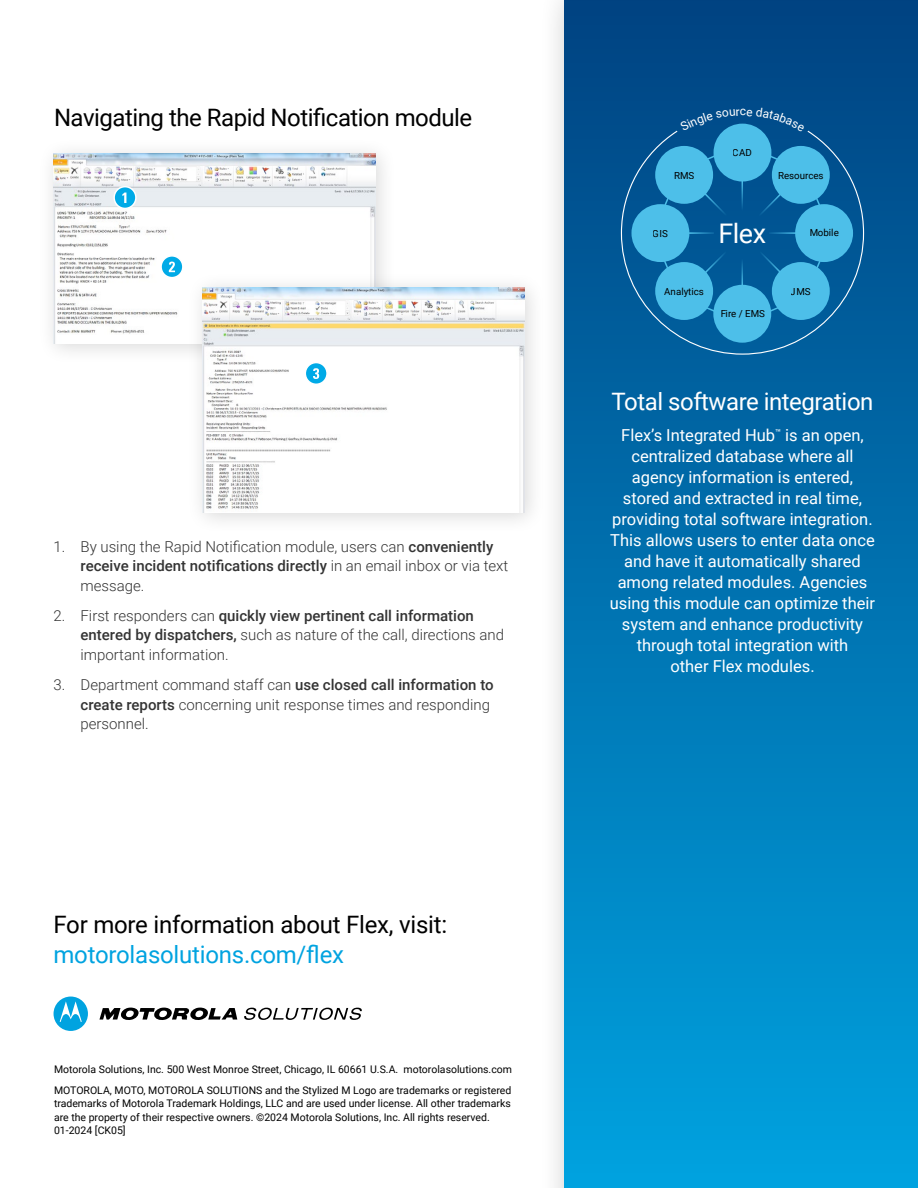
<style>
.page{position:relative;width:918px;height:1188px;background:#fff}
.page>*{position:absolute;margin:0;border:0;box-sizing:border-box;transform-origin:0 0}
.t1{font:27px "Roboto";color:#fff}
.t2{font:24px "Roboto";letter-spacing:-.02em;color:#000}
.t3{font:24px "Roboto";letter-spacing:-.01em;color:#00a3e0}
.t4{font:24px "Roboto";letter-spacing:-.02em;color:#fff}
.t5{font:16.5px/21px "Roboto";color:#fff;text-align:center}
.t6{font:300 15px/19.5px "Roboto";color:#343434}
.t7{font:12px "Roboto";color:#fff}
.t8{font:10.5px/13.5px "Roboto";color:#000}
.t9{font:9.75px "Roboto";color:#000}
.s1{font-weight:500}
</style>
<div class="page">
<div style="left:38px;top:138px;width:359px;height:227px;background:#000;opacity:.15"></div>
<img style="left:54px;top:154px;width:322px;height:190px">
<div style="left:186px;top:271px;width:360px;height:263px;background:#000;opacity:.15"></div>
<img style="left:202px;top:287px;width:322px;height:226px">
<div style="left:114px;top:187px;width:22px;height:21px;background:#00aae7;border-radius:50%"></div>
<div style="left:113px;top:186px;width:24px;height:23px;border:2px solid #fff;border-radius:50%"></div>
<svg style="left:122px;top:193px;width:4px;height:10px"></svg>
<svg style="left:161px;top:256px;width:22px;height:22px"></svg>
<div style="left:160px;top:255px;width:24px;height:23px;border:2px solid #fff;border-radius:50%"></div>
<svg style="left:169px;top:262px;width:6px;height:10px"></svg>
<div style="left:305px;top:363px;width:22px;height:21px;background:#00aae7;border-radius:50%"></div>
<div style="left:305px;top:362px;width:23px;height:23px;border:2px solid #fff;border-radius:50%"></div>
<svg style="left:313px;top:368px;width:6px;height:11px"></svg>
<svg style="left:99px;top:1008px;width:138px;height:12px"></svg>
<svg style="left:54px;top:997px;width:34px;height:34px"></svg>
<svg style="left:244px;top:1008px;width:118px;height:12px"></svg>
<div style="left:539px;top:0;width:379px;height:1188px;background:#000;opacity:.25"></div>
<div style="left:564px;top:0;width:354px;height:1188px;background:linear-gradient(to bottom,#004281,#00a2df)"></div>
<svg style="left:620px;top:130px;width:245px;height:225px;background:#055a97"></svg>
<div style="left:713px;top:285px;width:58px;height:58px;background:#4dbfe9;border-radius:50%"></div>
<div style="left:772px;top:146px;width:58px;height:58px;background:#4dbfe9;border-radius:50%"></div>
<div style="left:655px;top:146px;width:58px;height:58px;background:#4dbfe9;border-radius:50%"></div>
<div style="left:655px;top:262px;width:58px;height:58px;background:#4dbfe9;border-radius:50%"></div>
<div style="left:795px;top:204px;width:58px;height:58px;background:#4dbfe9;border-radius:50%"></div>
<div style="left:631px;top:204px;width:58px;height:58px;background:#4dbfe9;border-radius:50%"></div>
<div style="left:772px;top:262px;width:58px;height:58px;background:#4dbfe9;border-radius:50%"></div>
<div style="left:714px;top:124px;width:57px;height:58px;background:#4dbfe9;border-radius:50%"></div>
<hr style="left:769px;top:232px;width:30px;height:2px;background:#4dbfe9">
<svg style="left:753px;top:190px;width:31px;height:32px"></svg>
<svg style="left:702px;top:190px;width:30px;height:31px"></svg>
<svg style="left:754px;top:245px;width:30px;height:31px"></svg>
<svg style="left:702px;top:246px;width:30px;height:30px"></svg>
<hr style="left:684px;top:232px;width:30px;height:2px;background:#4dbfe9">
<hr style="left:742px;top:176px;width:1px;height:43px;background:#4dbfe9">
<hr style="left:742px;top:248px;width:1px;height:43px;background:#4dbfe9">
<svg style="left:680px;top:109px;width:60px;height:22px"></svg>
<svg style="left:747px;top:107px;width:58px;height:25px"></svg>
<h2 class="t2" style="left:54px;top:101px;width:420px">Navigating the Rapid Notification module</h2>
<p class="t6" style="left:81px;top:536px;width:429px;text-indent:-27px">1. By using the Rapid Notification module, users can <span class="s1">conveniently receive incident notifications directly</span> in an email inbox or via text message.</p>
<p class="t6" style="left:81px;top:605px;width:425px;text-indent:-27px">2. First responders can <span class="s1">quickly view pertinent call information entered by dispatchers,</span> such as nature of the call, directions and important information.</p>
<p class="t6" style="left:81px;top:675px;width:415px;text-indent:-27px">3. Department command staff can <span class="s1">use closed call information to create reports</span> concerning unit response times and responding personnel.</p>
<h2 class="t2" style="left:54px;top:907px;width:395px">For more information about Flex, visit:</h2>
<h2 class="t3" style="left:54px;top:937px;width:292px">motorolasolutions.com/flex</h2>
<p class="t8" style="left:54px;top:1059px;width:460px;line-height:20.2px">Motorola Solutions, Inc. 500 West Monroe Street, Chicago, IL 60661 U.S.A. motorolasolutions.com<br>MOTOROLA, MOTO, MOTOROLA SOLUTIONS and the Stylized M Logo are trademarks or registered</p>
<p class="t8" style="left:54px;top:1096px;width:458px">trademarks of Motorola Trademark Holdings, LLC and are used under license. All other trademarks are the property of their respective owners. ©2024 Motorola Solutions, Inc. All rights reserved.<br>01-2024 [CK05]</p>
<p class="t7" style="left:740px;top:103px;width:8px">c</p>
<p class="t9" style="left:733px;top:146px;width:21px">CAD</p>
<p class="t9" style="left:674px;top:168px;width:22px">RMS</p>
<p class="t9" style="left:778px;top:169px;width:47px">Resources</p>
<h1 class="t1" style="left:719px;top:214px;width:49px">Flex</h1>
<p class="t9" style="left:653px;top:227px;width:17px">GIS</p>
<p class="t9" style="left:809px;top:226px;width:31px">Mobile</p>
<p class="t9" style="left:664px;top:284px;width:41px">Analytics</p>
<p class="t9" style="left:720px;top:307px;width:46px">Fire / EMS</p>
<p class="t9" style="left:791px;top:285px;width:21px">JMS</p>
<h2 class="t4" style="left:612px;top:384px;width:263px">Total software integration</h2>
<p class="t5" style="left:610px;top:424px;width:267px">Flex’s Integrated Hub<sup>™</sup> is an open, centralized database where all agency information is entered, stored and extracted in real time, providing total software integration.<br>This allows users to enter data once and have it automatically shared among related modules. Agencies using this module can optimize their system and enhance productivity through total integration with<br>other Flex modules.</p>
</div>
